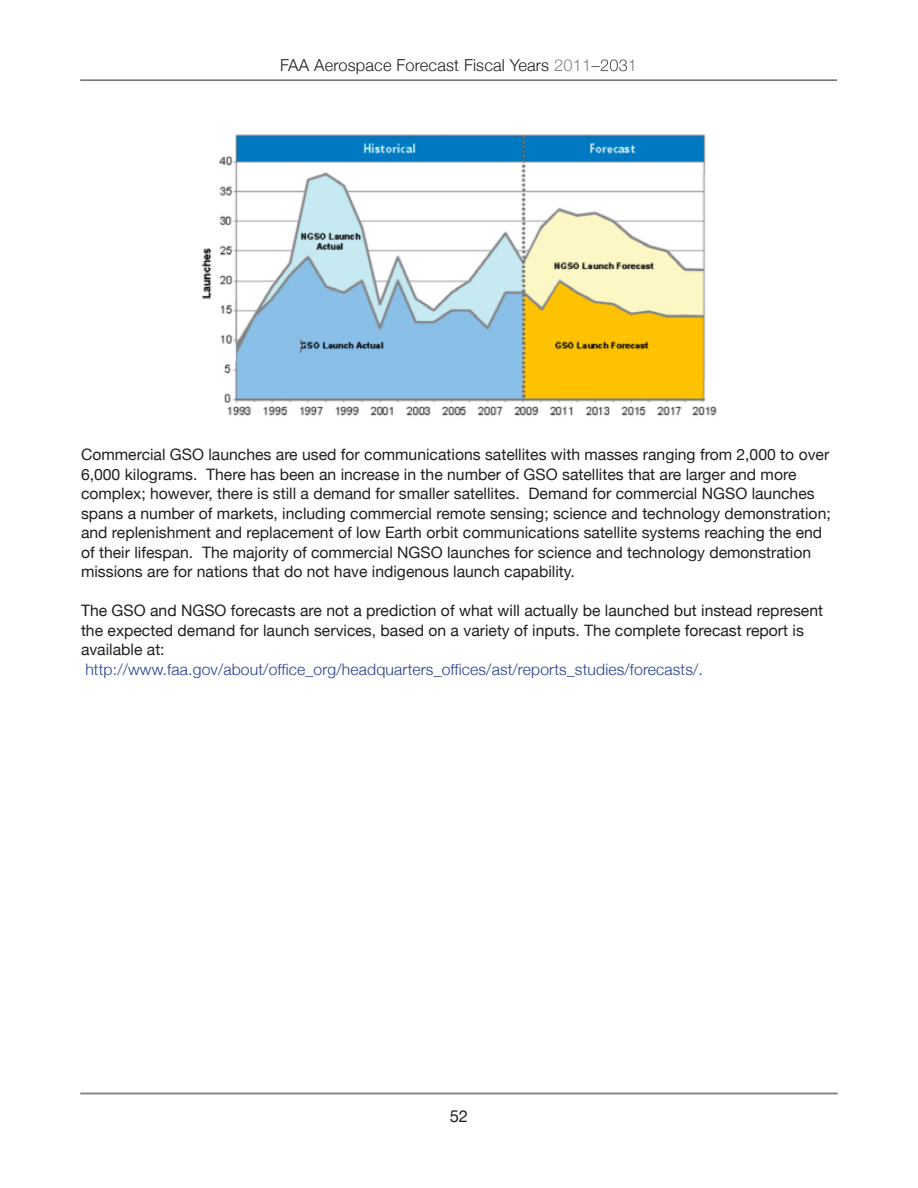
<style>
.page{position:relative;width:918px;height:1188px;background:#fff}
.page>*{position:absolute;margin:0;border:0;box-sizing:border-box;transform-origin:0 0}
.t1{font:300 16.5px "Helvetica Neue";letter-spacing:.01em;color:#231f20}
.t2{font:16.5px "Helvetica Neue";color:#231f20}
.t3{font:15.75px/19.5px "Helvetica Neue";color:#231f20}
.t4{font:300 15.75px "Helvetica Neue";letter-spacing:.01em;color:#253f8e}
.s1{color:#808285}
.s2{color:#fff}
</style>
<div class="page">
<hr style="left:80px;top:80px;width:757px;height:1px;background:#231f20">
<hr style="left:80px;top:1093px;width:758px;height:1px;background:#808285">
<img style="left:202px;top:134px;width:515px;height:282px">
<p class="t1" style="left:280px;top:55px;width:359px">FAA Aerospace Forecast Fiscal Years <span class="s1">2011</span><span class="s2">–203</span><span class="s1">1</span></p>
<p class="t3" style="left:81px;top:445px;width:751px">Commercial GSO launches are used for communications satellites with masses ranging from 2,000 to over 6,000 kilograms. There has been an increase in the number of GSO satellites that are larger and more complex; however, there is still a demand for smaller satellites. Demand for commercial NGSO launches spans a number of markets, including commercial remote sensing; science and technology demonstration; and replenishment and replacement of low Earth orbit communications satellite systems reaching the end of their lifespan. The majority of commercial NGSO launches for science and technology demonstration missions are for nations that do not have indigenous launch capability.</p>
<p class="t3" style="left:81px;top:601px;width:744px">The GSO and NGSO forecasts are not a prediction of what will actually be launched but instead represent the expected demand for launch services, based on a variety of inputs. The complete forecast report is available at:</p>
<p class="t4" style="left:85px;top:660px;width:619px">http://www.faa.gov/about/office_org/headquarters_offices/ast/reports_studies/forecasts/.</p>
<p class="t2" style="left:450px;top:1106px;width:20px">52</p>
</div>
